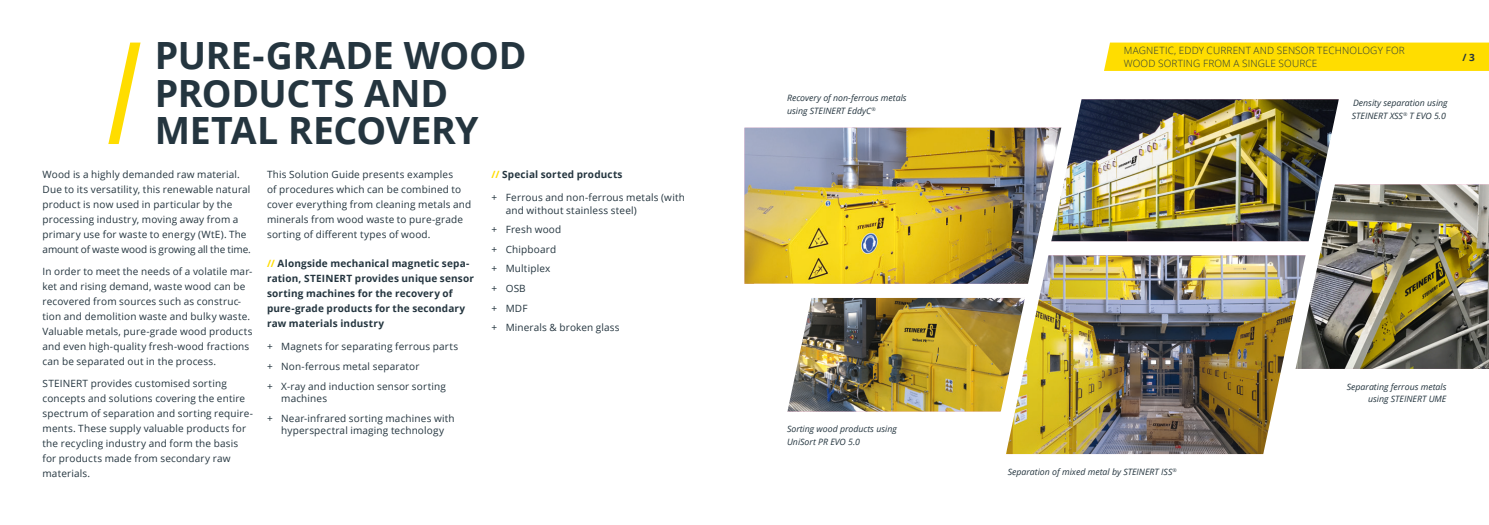
<style>
.page{position:relative;width:1489px;height:525px;background:#fff}
.page>*{position:absolute;margin:0;border:0;box-sizing:border-box;transform-origin:0 0}
.t1{font:700 37.5px/37.5px "Open Sans";letter-spacing:-.01em;color:#24353f}
.t2{font:10px/15px "Open Sans";letter-spacing:.015em;color:#24353f}
.t3{font:700 10px/15px "Open Sans";letter-spacing:.015em;color:#24353f}
.t4{font:300 10px/12.5px "Open Sans";letter-spacing:.015em;color:#24353f}
.t5{font:italic 8.75px/12.5px "Open Sans";color:#24353f}
.s1{color:#fd0}
</style>
<div class="page">
<img style="left:1082px;top:255px;width:179px;height:199px">
<img style="left:1355px;top:184px;width:133px;height:185px">
<img style="left:1082px;top:99px;width:179px;height:142px">
<img style="left:744px;top:128px;width:247px;height:155px">
<img style="left:991px;top:99px;width:91px;height:356px">
<img style="left:1261px;top:99px;width:94px;height:356px">
<img style="left:744px;top:283px;width:282px;height:172px">
<svg style="left:108px;top:43px;width:32px;height:101px"></svg>
<div style="left:1104px;top:43px;width:384px;height:28px;background:#fd0"></div>
<h1 class="t1" style="left:155px;top:36px;width:373px">PURE-GRADE WOOD<br>PRODUCTS AND<br>METAL RECOVERY</h1>
<p class="t2" style="left:43px;top:166px;width:210px">Wood is a highly demanded raw material.<br>Due to its versatility, this renewable natural product is now used in particular by the processing industry, moving away from a primary use for waste to energy (WtE). The amount of waste wood is growing all the time.</p>
<p class="t2" style="left:43px;top:263px;width:211px">In order to meet the needs of a volatile mar&shy;ket and rising demand, waste wood can be recovered from sources such as construc&shy;tion and demolition waste and bulky waste.<br>Valuable metals, pure-grade wood products and even high-quality fresh-wood fractions can be separated out in the process.</p>
<p class="t2" style="left:43px;top:376px;width:212px">STEINERT provides customised sorting concepts and solutions covering the entire spectrum of separation and sorting require&shy;ments. These supply valuable products for the recycling industry and form the basis for products made from secondary raw materials.</p>
<p class="t2" style="left:267px;top:166px;width:206px">This Solution Guide presents examples<br>of procedures which can be combined to cover everything from cleaning metals and minerals from wood waste to pure-grade sorting of different types of wood.</p>
<p class="t3" style="left:267px;top:256px;width:208px"><span class="s1">//</span> Alongside mechanical magnetic sepa&shy;ration, STEINERT provides unique sensor sorting machines for the recovery of pure-grade products for the secondary raw materials industry</p>
<p class="t2" style="left:267px;top:336px;width:193px;line-height:19.6px">+ Magnets for separating ferrous parts + Non-ferrous metal separator<br>+ X-ray and induction sensor sorting</p>
<p class="t2" style="left:267px;top:388px;width:189px;line-height:19.6px;text-indent:14px">machines<br>+ Near-infrared sorting machines with</p>
<p class="t2" style="left:281px;top:422px;width:164px">hyperspectral imaging technology</p>
<p class="t3" style="left:491px;top:166px;width:132px"><span class="s1">//</span> Special sorted products</p>
<p class="t2" style="left:506px;top:191px;width:181px;line-height:12.5px;text-indent:-14px">+ Ferrous and non-ferrous metals (with and without stainless steel)</p>
<p class="t2" style="left:491px;top:219px;width:130px;line-height:19.6px">+ Fresh wood<br>+ Chipboard<br>+ Multiplex<br>+ OSB<br>+ MDF<br>+ Minerals &amp; broken glass</p>
<p class="t5" style="left:787px;top:91px;width:121px">Recovery of non-ferrous metals using STEINERT EddyC<sup>®</sup></p>
<p class="t4" style="left:1123px;top:44px;width:282px">MAGNETIC, EDDY CURRENT AND SENSOR TECHNOLOGY FOR<br>WOOD SORTING FROM A SINGLE SOURCE</p>
<p class="t3" style="left:1462px;top:49px;width:14px">/ 3</p>
<p class="t5" style="left:1351px;top:96px;width:97px">Density separation using<br>STEINERT XSS<sup>®</sup> T EVO 5.0</p>
<p class="t5" style="left:787px;top:422px;width:111px">Sorting wood products using<br>UniSort PR EVO 5.0</p>
<p class="t5" style="left:1007px;top:465px;width:170px">Separation of mixed metal by STEINERT ISS<sup>®</sup></p>
<p class="t5" style="left:1346px;top:380px;width:101px;text-align:right">Separating ferrous metals using STEINERT UME</p>
</div>
